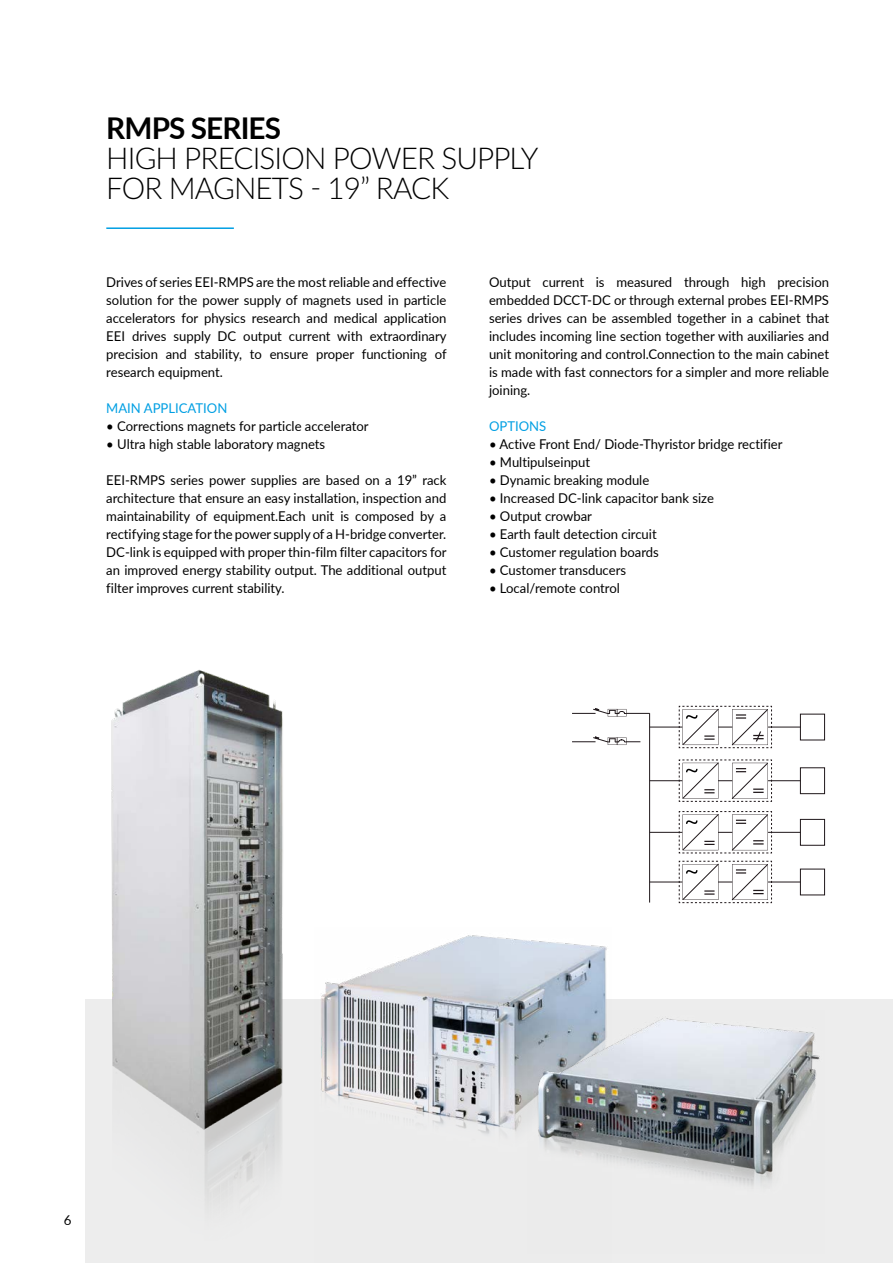
<style>
.page{position:relative;width:893px;height:1263px;background:#fff}
.page>*{position:absolute;margin:0;border:0;box-sizing:border-box;transform-origin:0 0}
.t1{font:300 30px/30px "Lato";letter-spacing:-.03em;color:#000}
.t2{font:700 30px "Lato";letter-spacing:-.03em;color:#000}
.t3{font:13.5px/18px "Lato";color:#000;text-align:justify}
.t4{font:13.5px "Lato";color:#009fe3}
</style>
<div class="page">
<div style="left:85px;top:999px;width:808px;height:264px;background:#ededed"></div>
<hr style="left:106px;top:227px;width:128px;height:2px;background:#009fe3">
<img style="left:111px;top:669px;width:172px;height:534px">
<img style="left:321px;top:935px;width:286px;height:199px">
<hr style="left:649px;top:713px;width:1px;height:189px;background:#1f171a">
<hr style="left:650px;top:727px;width:32px;height:1px;background:#1f171a">
<hr style="left:768px;top:727px;width:33px;height:1px;background:#1f171a">
<svg style="left:572px;top:708px;width:78px;height:9px"></svg>
<svg style="left:572px;top:736px;width:68px;height:9px"></svg>
<div style="left:800px;top:714px;width:25px;height:26px;border:1px solid #1f171a"></div>
<svg style="left:679px;top:706px;width:93px;height:42px"></svg>
<hr style="left:650px;top:780px;width:32px;height:1px;background:#1f171a">
<hr style="left:768px;top:780px;width:33px;height:1px;background:#1f171a">
<div style="left:800px;top:767px;width:25px;height:27px;border:1px solid #1f171a"></div>
<svg style="left:679px;top:759px;width:93px;height:43px"></svg>
<hr style="left:650px;top:832px;width:32px;height:1px;background:#1f171a">
<hr style="left:768px;top:832px;width:33px;height:1px;background:#1f171a">
<div style="left:800px;top:819px;width:25px;height:26px;border:1px solid #1f171a"></div>
<svg style="left:679px;top:811px;width:93px;height:43px"></svg>
<hr style="left:650px;top:882px;width:32px;height:1px;background:#1f171a">
<hr style="left:768px;top:882px;width:33px;height:1px;background:#1f171a">
<div style="left:800px;top:869px;width:25px;height:26px;border:1px solid #1f171a"></div>
<svg style="left:679px;top:861px;width:93px;height:42px"></svg>
<img style="left:528px;top:1010px;width:292px;height:176px">
<h1 class="t2" style="left:106px;top:106px;width:176px">RMPS SERIES</h1>
<h1 class="t1" style="left:106px;top:142px;width:434px">HIGH PRECISION POWER SUPPLY<br>FOR MAGNETS - 19” RACK</h1>
<p class="t3" style="left:106px;top:273px;width:342px">Drives of series EEI-RMPS are the most reliable and effective solution for the power supply of magnets used in particle accelerators for physics research and medical application EEI drives supply DC output current with extraordinary precision and stability, to ensure proper functioning of research equipment.</p>
<p class="t4" style="left:106px;top:399px;width:123px">MAIN APPLICATION</p>
<p class="t3" style="left:106px;top:417px;width:264px">• Corrections magnets for particle accelerator</p>
<p class="t3" style="left:106px;top:435px;width:220px">• Ultra high stable laboratory magnets</p>
<p class="t3" style="left:106px;top:471px;width:342px">EEI-RMPS series power supplies are based on a 19” rack architecture that ensure an easy installation, inspection and maintainability of equipment.Each unit is composed by a rectifying stage for the power supply of a H-bridge converter.<br>DC-link is equipped with proper thin-film filter capacitors for an improved energy stability output. The additional output filter improves current stability.</p>
<p class="t3" style="left:489px;top:273px;width:342px">Output current is measured through high precision embedded DCCT-DC or through external probes EEI-RMPS series drives can be assembled together in a cabinet that includes incoming line section together with auxiliaries and unit monitoring and control.Connection to the main cabinet is made with fast connectors for a simpler and more reliable joining.</p>
<p class="t4" style="left:489px;top:417px;width:59px">OPTIONS</p>
<p class="t3" style="left:489px;top:435px;width:295px">• Active Front End/ Diode-Thyristor bridge rectifier</p>
<p class="t3" style="left:489px;top:453px;width:103px">• Multipulseinput</p>
<p class="t3" style="left:489px;top:471px;width:162px">• Dynamic breaking module</p>
<p class="t3" style="left:489px;top:489px;width:226px">• Increased DC-link capacitor bank size</p>
<p class="t3" style="left:489px;top:507px;width:104px">• Output crowbar</p>
<p class="t3" style="left:489px;top:525px;width:169px">• Earth fault detection circuit</p>
<p class="t3" style="left:489px;top:543px;width:171px">• Customer regulation boards</p>
<p class="t3" style="left:489px;top:561px;width:139px">• Customer transducers</p>
<p class="t3" style="left:489px;top:579px;width:132px">• Local/remote control</p>
<p class="t3" style="left:64px;top:1210px;width:9px">6</p>
</div>
